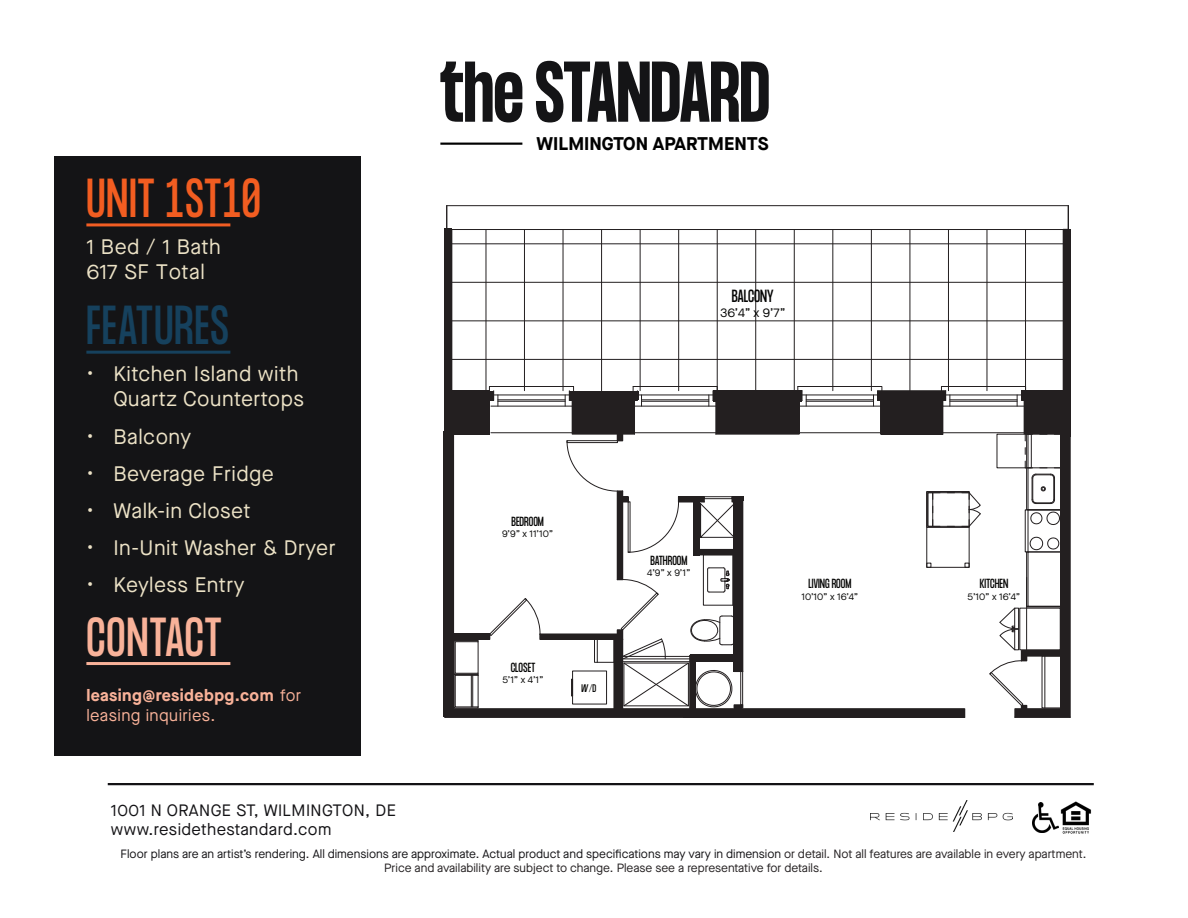
<style>
.page{position:relative;width:1188px;height:918px;background:#fff}
.page>*{position:absolute;margin:0;border:0;box-sizing:border-box;transform-origin:0 0}
.t1{font:48px "PP Formula Condensed";letter-spacing:.025em;color:#f25d21}
.t2{font:48px "PP Formula Condensed";letter-spacing:.02em;color:#16415d}
.t3{font:48px "PP Formula Condensed";letter-spacing:.01em;color:#f9b299}
.t4{font:21px/25.2px "Maison Neue";letter-spacing:.025em;color:#ece2c6;text-align:right}
.t5{font:700 18.45px "Maison Neue";color:#000}
.t6{font:16.5px "Maison Neue";letter-spacing:.025em;color:#131215}
.t7{font:700 16.5px/19.8px "Maison Neue";letter-spacing:.025em;color:#f9b299}
.t8{font:15.45px "PP Formula Condensed";letter-spacing:-.015em;color:#050504}
.t9{font:12.6px "Maison Neue";color:#050504}
.t10{font:12px/14.4px "Maison Neue";color:#231f20;text-align:center}
.t11{font:11.55px "PP Formula Condensed";color:#050504}
.t12{font:9.6px "Maison Neue";color:#050504}
.t13{font:9.6px "PP Formula Condensed";color:#050504}
.s1{font-weight:400}
.s2{color:#131215}
</style>
<div class="page">
<div style="left:54px;top:157px;width:307px;height:599px;background:#141416"></div>
<div style="left:446px;top:229px;width:6px;height:162px;border:1px solid #231f20"></div>
<hr style="left:486px;top:230px;width:1px;height:161px;background:#231f20">
<hr style="left:524px;top:230px;width:1px;height:161px;background:#231f20">
<hr style="left:563px;top:230px;width:1px;height:161px;background:#231f20">
<hr style="left:601px;top:230px;width:1px;height:161px;background:#231f20">
<hr style="left:640px;top:230px;width:1px;height:161px;background:#231f20">
<hr style="left:678px;top:230px;width:1px;height:161px;background:#231f20">
<hr style="left:717px;top:230px;width:1px;height:161px;background:#231f20">
<hr style="left:755px;top:230px;width:1px;height:161px;background:#231f20">
<hr style="left:794px;top:230px;width:1px;height:161px;background:#231f20">
<hr style="left:833px;top:230px;width:1px;height:161px;background:#231f20">
<hr style="left:871px;top:230px;width:1px;height:161px;background:#231f20">
<hr style="left:910px;top:230px;width:1px;height:161px;background:#231f20">
<hr style="left:948px;top:230px;width:1px;height:161px;background:#231f20">
<hr style="left:987px;top:230px;width:1px;height:161px;background:#231f20">
<hr style="left:1025px;top:230px;width:1px;height:161px;background:#231f20">
<hr style="left:452px;top:359px;width:611px;height:1px;background:#231f20">
<hr style="left:452px;top:321px;width:611px;height:1px;background:#231f20">
<hr style="left:452px;top:282px;width:611px;height:1px;background:#231f20">
<hr style="left:452px;top:244px;width:611px;height:1px;background:#231f20">
<hr style="left:445px;top:717px;width:520px;height:1px;background:#231f20">
<svg style="left:1068px;top:206px;width:1px;height:24px"></svg>
<svg style="left:446px;top:206px;width:1px;height:22px"></svg>
<hr style="left:447px;top:205px;width:621px;height:1px;background:#231f20">
<hr style="left:447px;top:229px;width:621px;height:1px;background:#231f20">
<svg style="left:452px;top:386px;width:619px;height:332px"></svg>
<div style="left:1022px;top:651px;width:5px;height:10px;background:#231f20"></div>
<div style="left:1022px;top:650px;width:43px;height:5px;background:#231f20"></div>
<div style="left:1063px;top:230px;width:7px;height:207px;background:#231f20"></div>
<div style="left:444px;top:391px;width:46px;height:44px;background:#231f20"></div>
<div style="left:481px;top:391px;width:12px;height:9px;background:#231f20"></div>
<div style="left:444px;top:432px;width:10px;height:285px;background:#231f20"></div>
<div style="left:444px;top:228px;width:7px;height:163px;background:#231f20"></div>
<div style="left:447px;top:633px;width:43px;height:6px;background:#231f20"></div>
<div style="left:540px;top:634px;width:83px;height:5px;background:#231f20"></div>
<div style="left:617px;top:630px;width:6px;height:7px;background:#231f20"></div>
<div style="left:614px;top:637px;width:9px;height:72px;background:#231f20"></div>
<div style="left:450px;top:709px;width:237px;height:7px;background:#231f20"></div>
<div style="left:733px;top:497px;width:10px;height:174px;background:#231f20"></div>
<div style="left:693px;top:497px;width:7px;height:59px;background:#231f20"></div>
<div style="left:696px;top:550px;width:41px;height:5px;background:#231f20"></div>
<div style="left:679px;top:497px;width:25px;height:5px;background:#231f20"></div>
<hr style="left:732px;top:497px;width:11px;height:4px;background:#231f20">
<div style="left:734px;top:705px;width:8px;height:5px;background:#231f20"></div>
<div style="left:690px;top:654px;width:6px;height:60px;background:#231f20"></div>
<div style="left:690px;top:654px;width:46px;height:8px;background:#231f20"></div>
<div style="left:617px;top:491px;width:6px;height:89px;background:#231f20"></div>
<hr style="left:619px;top:497px;width:10px;height:4px;background:#231f20">
<div style="left:617px;top:429px;width:6px;height:12px;background:#231f20"></div>
<svg style="left:440px;top:62px;width:82px;height:60px"></svg>
<svg style="left:536px;top:61px;width:233px;height:61px"></svg>
<hr style="left:440px;top:143px;width:82px;height:2px;background:#000">
<hr style="left:86px;top:223px;width:144px;height:3px;background:#f25d23">
<hr style="left:86px;top:351px;width:144px;height:3px;background:#16415d">
<hr style="left:86px;top:662px;width:144px;height:3px;background:#f9b299">
<img style="left:1061px;top:801px;width:30px;height:33px">
<img style="left:870px;top:800px;width:142px;height:31px">
<hr style="left:108px;top:783px;width:986px;height:2px;background:#131215">
<img style="left:1032px;top:803px;width:26px;height:29px">
<p class="t1" style="left:86px;top:169px;width:176px">UNIT 1ST10</p>
<p class="t4" style="left:86px;top:234px;width:136px">1 Bed / 1 Bath</p>
<p class="t4" style="left:86px;top:259px;width:120px">617 SF Total</p>
<p class="t2" style="left:86px;top:296px;width:144px">FEATURES</p>
<p class="t4" style="left:86px;top:361px;width:219px">• Kitchen Island with<br>Quartz Countertops</p>
<p class="t4" style="left:86px;top:424px;width:106px">• Balcony</p>
<p class="t4" style="left:86px;top:461px;width:189px">• Beverage Fridge</p>
<p class="t4" style="left:86px;top:498px;width:166px">• Walk-in Closet</p>
<p class="t4" style="left:86px;top:535px;width:251px">• In-Unit Washer &amp; Dryer</p>
<p class="t4" style="left:86px;top:572px;width:160px">• Keyless Entry</p>
<p class="t3" style="left:86px;top:609px;width:137px">CONTACT</p>
<p class="t7" style="left:86px;top:687px;width:216px">leasing@residebpg.com <span class="s1">for leasing inquiries.</span></p>
<p class="t5" style="left:537px;top:132px;width:234px">WILMINGTON APARTMENTS</p>
<p class="t8" style="left:732px;top:286px;width:44px">BALCONY</p>
<p class="t9" style="left:720px;top:304px;width:67px">36’4” x 9’7”</p>
<p class="t11" style="left:511px;top:514px;width:34px">BEDROOM</p>
<p class="t12" style="left:502px;top:528px;width:53px">9’9” x 11’10”</p>
<p class="t11" style="left:511px;top:660px;width:26px">CLOSET</p>
<p class="t12" style="left:503px;top:674px;width:43px">5’1” x 4’1”</p>
<p class="t13" style="left:581px;top:683px;width:16px">W/D</p>
<p class="t11" style="left:650px;top:553px;width:39px">BATHROOM</p>
<p class="t12" style="left:647px;top:567px;width:45px">4’9” x 9’1”</p>
<p class="t11" style="left:809px;top:577px;width:44px">LIVING ROOM</p>
<p class="t12" style="left:801px;top:590px;width:59px">10’10” x 16’4”</p>
<p class="t11" style="left:980px;top:577px;width:30px">KITCHEN</p>
<p class="t12" style="left:968px;top:590px;width:54px">5’10” x 16’4”</p>
<p class="t6" style="left:111px;top:799px;width:286px">1001 N ORANGE ST, WILMINGTON, DE</p>
<p class="t6" style="left:111px;top:819px;width:222px">www.residethestandard.com</p>
<p class="t10" style="left:120px;top:846px;width:968px"><span class="s2">Floor plans are an artist’s rendering. All dimensions are approximate. Actual product and specifications may vary in dimension</span> or detail. Not all features are available in every apartment.<br>Price and availability are subject to change. Please see a representative for details.</p>
</div>
